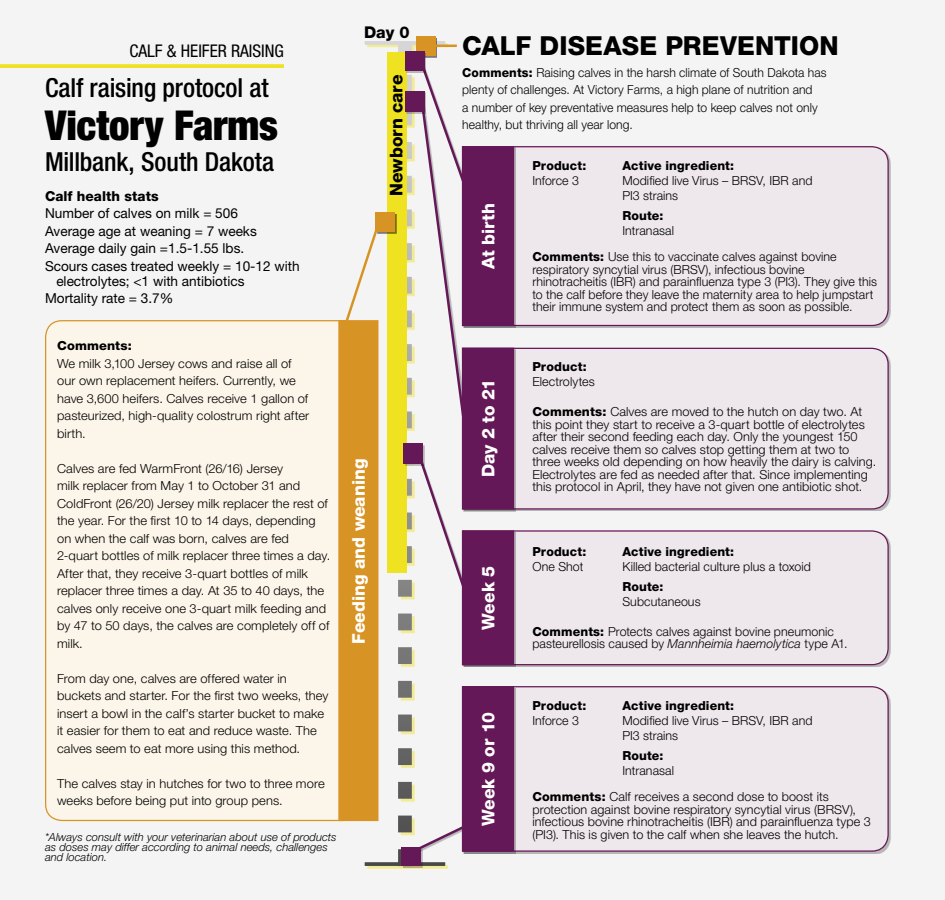
<style>
.page{position:relative;width:945px;height:900px;background:#f4f4f4}
.page>*{position:absolute;margin:0;border:0;box-sizing:border-box;transform-origin:0 0}
.t1{font:900 condensed 41.25px "Helvetica Neue LT Std";color:#000}
.t2{font:500 condensed 26.25px "Helvetica Neue LT Std";letter-spacing:-.005em;color:#000}
.t3{font:800 26.25px "Helvetica Neue LT Std";letter-spacing:.005em;color:#000}
.t4{font:800 17.5px "Helvetica Neue LT Std";color:#fff}
.t5{font:condensed 17.5px "Helvetica Neue LT Std";color:#000}
.t6{font:800 17.5px "Helvetica Neue LT Std";color:#000}
.t7{font:800 16.25px "Helvetica Neue LT Std";color:#000}
.t8{font:13.75px/17.5px "Helvetica Neue LT Std";color:#000}
.t9{font:800 13.75px "Helvetica Neue LT Std";letter-spacing:.005em;color:#000}
.t10{font:300 12.5px/17.5px "Helvetica Neue LT Std";letter-spacing:.005em;color:#000}
.t11{font:800 12.5px "Helvetica Neue LT Std";letter-spacing:.01em;color:#000}
.t12{font:italic 300 11.25px/10px "Helvetica Neue LT Std";color:#000}
.s1{font-weight:800}
.s2{font-style:italic}
</style>
<div class="page">
<hr style="left:365px;top:41px;width:80px;height:4px;background:#d6d6d6">
<svg style="left:365px;top:862px;width:33px;height:4px"></svg>
<div style="left:46px;top:321px;width:313px;height:499px;background:#fcf5e9;border-radius:16px"></div>
<div style="left:338px;top:320px;width:40px;height:501px;background:#d79424;border:2px solid #d79424"></div>
<svg style="left:0;top:64px;width:284px;height:4px"></svg>
<div style="left:418px;top:38px;width:19px;height:19px;background:#d79424"></div>
<div style="left:416px;top:36px;width:19px;height:19px;background:#d79424"></div>
<div style="left:387px;top:52px;width:19px;height:520px;background:#efe221"></div>
<div style="left:377px;top:214px;width:20px;height:19px;background:#000;opacity:.5"></div>
<div style="left:375px;top:212px;width:20px;height:19px;background:#d79424"></div>
<svg style="left:341px;top:230px;width:39px;height:102px"></svg>
<div style="left:514px;top:146px;width:375px;height:181px;background:#eee7eb"></div>
<div style="left:464px;top:148px;width:52px;height:180px;background:#000;opacity:.25"></div>
<div style="left:462px;top:146px;width:52px;height:180px;background:#641857"></div>
<div style="left:471px;top:347px;width:418px;height:163px;background:#eee7eb"></div>
<div style="left:464px;top:349px;width:52px;height:162px;background:#a695a2"></div>
<div style="left:462px;top:348px;width:52px;height:162px;background:#641857"></div>
<div style="left:514px;top:686px;width:375px;height:166px;background:#eee7eb"></div>
<div style="left:464px;top:688px;width:52px;height:166px;background:#000;opacity:.25"></div>
<div style="left:462px;top:686px;width:52px;height:166px;background:#641857"></div>
<svg style="left:398px;top:41px;width:73px;height:825px"></svg>
<div style="left:406px;top:445px;width:19px;height:21px;background:#000;opacity:.25"></div>
<div style="left:404px;top:444px;width:19px;height:20px;background:#641857"></div>
<div style="left:462px;top:530px;width:427px;height:136px;background:#eee7eb"></div>
<div style="left:464px;top:532px;width:52px;height:135px;background:#000;opacity:.25"></div>
<div style="left:462px;top:530px;width:52px;height:135px;background:#641857"></div>
<div style="left:403px;top:850px;width:19px;height:18px;background:#000;opacity:.25"></div>
<div style="left:401px;top:848px;width:19px;height:18px;background:#641857"></div>
<h3 class="t5" style="left:129px;top:41px;width:156px">CALF &amp; HEIFER RAISING</h3>
<h2 class="t2" style="left:45px;top:72px;width:225px">Calf raising protocol at</h2>
<h1 class="t1" style="left:45px;top:100px;width:235px">Victory Farms</h1>
<h2 class="t2" style="left:45px;top:146px;width:231px">Millbank, South Dakota</h2>
<p class="t9" style="left:45px;top:188px;width:115px">Calf health stats</p>
<p class="t8" style="left:45px;top:205px;width:256px">Number of calves on milk = 506<br>Average age at weaning = 7 weeks Average daily gain =1.5-1.55 lbs.<br>Scours cases treated weekly = 10-12 with</p>
<p class="t8" style="left:45px;top:272px;width:201px;text-indent:11px">electrolytes; &lt;1 with antibiotics<br>Mortality rate = 3.7%</p>
<p class="t11" style="left:57px;top:338px;width:76px">Comments:</p>
<p class="t10" style="left:57px;top:354px;width:254px">We milk 3,100 Jersey cows and raise all of our own replacement heifers. Currently, we have 3,600 heifers. Calves receive 1 gallon of pasteurized, high-quality colostrum right after birth.</p>
<p class="t10" style="left:57px;top:459px;width:275px">Calves are fed WarmFront (26/16) Jersey<br>milk replacer from May 1 to October 31 and ColdFront (26/20) Jersey milk replacer the rest of the year. For the first 10 to 14 days, depending on when the calf was born, calves are fed 2-quart bottles of milk replacer three times a day.<br>After that, they receive 3-quart bottles of milk replacer three times a day. At 35 to 40 days, the calves only receive one 3-quart milk feeding and by 47 to 50 days, the calves are completely off of milk.</p>
<p class="t10" style="left:57px;top:669px;width:273px">From day one, calves are offered water in buckets and starter. For the first two weeks, they insert a bowl in the calf’s starter bucket to make it easier for them to eat and reduce waste. The calves seem to eat more using this method.</p>
<p class="t10" style="left:57px;top:774px;width:269px">The calves stay in hutches for two to three more weeks before being put into group pens.</p>
<p class="t12" style="left:45px;top:832px;width:293px">*Always consult with your veterinarian about use of products as doses may differ according to animal needs, challenges and location.</p>
<h3 class="t7" style="left:364px;top:22px;width:47px">Day 0</h3>
<h3 class="t6" style="left:386px;top:196px;width:123px;rotate:-90deg">Newborn care</h3>
<h3 class="t4" style="left:348px;top:644px;width:187px;rotate:-90deg">Feeding and weaning</h3>
<h2 class="t3" style="left:462px;top:30px;width:378px">CALF DISEASE PREVENTION</h2>
<p class="t10" style="left:462px;top:63px;width:366px"><span class="s1">Comments:</span> Raising calves in the harsh climate of South Dakota has plenty of challenges. At Victory Farms, a high plane of nutrition and<br>a number of key preventative measures help to keep calves not only healthy, but thriving all year long.</p>
<h3 class="t4" style="left:478px;top:269px;width:67px;rotate:-90deg">At birth</h3>
<h3 class="t4" style="left:478px;top:477px;width:100px;rotate:-90deg">Day 2 to 21</h3>
<h3 class="t4" style="left:478px;top:630px;width:66px;rotate:-90deg">Week 5</h3>
<h3 class="t4" style="left:478px;top:826px;width:115px;rotate:-90deg">Week 9 or 10</h3>
<p class="t11" style="left:532px;top:158px;width:55px">Product:</p>
<p class="t11" style="left:622px;top:158px;width:113px">Active ingredient:</p>
<p class="t10" style="left:532px;top:172px;width:48px">Inforce 3</p>
<p class="t10" style="left:622px;top:173px;width:192px;line-height:15px">Modified live Virus – BRSV, IBR and<br>PI3 strains</p>
<p class="t11" style="left:622px;top:208px;width:42px">Route:</p>
<p class="t10" style="left:532px;top:217px;width:306px;line-height:26.2px;text-indent:90px">Intranasal<br><span class="s1">Comments:</span> Use this to vaccinate calves against bovine</p>
<p class="t10" style="left:532px;top:263px;width:346px;line-height:12.5px">respiratory syncytial virus (BRSV), infectious bovine rhinotracheitis (IBR) and parainfluenza type 3 (PI3). They give this to the calf before they leave the maternity area to help jumpstart their immune system and protect them as soon as possible.</p>
<p class="t11" style="left:532px;top:359px;width:56px">Product:</p>
<p class="t10" style="left:532px;top:373px;width:64px">Electrolytes</p>
<p class="t10" style="left:532px;top:405px;width:345px;line-height:12.5px"><span class="s1">Comments:</span> Calves are moved to the hutch on day two. At this point they start to receive a 3-quart bottle of electrolytes after their second feeding each day. Only the youngest 150 calves receive them so calves stop getting them at two to three weeks old depending on how heavily the dairy is calving.<br>Electrolytes are fed as needed after that. Since implementing this protocol in April, they have not given one antibiotic shot.</p>
<p class="t11" style="left:532px;top:544px;width:55px">Product:</p>
<p class="t11" style="left:622px;top:544px;width:113px">Active ingredient:</p>
<p class="t10" style="left:532px;top:557px;width:52px">One Shot</p>
<p class="t10" style="left:622px;top:557px;width:190px">Killed bacterial culture plus a toxoid</p>
<p class="t11" style="left:622px;top:579px;width:42px">Route:</p>
<p class="t10" style="left:622px;top:592px;width:80px">Subcutaneous</p>
<p class="t10" style="left:532px;top:625px;width:317px;line-height:12.5px"><span class="s1">Comments:</span> Protects calves against bovine pneumonic pasteurellosis caused by <span class="s2">Mannheimia haemolytica</span> type A1.</p>
<p class="t11" style="left:532px;top:698px;width:55px">Product:</p>
<p class="t11" style="left:622px;top:698px;width:113px">Active ingredient:</p>
<p class="t10" style="left:532px;top:712px;width:48px">Inforce 3</p>
<p class="t10" style="left:622px;top:713px;width:192px;line-height:15px">Modified live Virus – BRSV, IBR and<br>PI3 strains</p>
<p class="t11" style="left:622px;top:748px;width:42px">Route:</p>
<p class="t10" style="left:532px;top:757px;width:298px;line-height:26.2px;text-indent:90px">Intranasal<br><span class="s1">Comments:</span> Calf receives a second dose to boost its</p>
<p class="t10" style="left:532px;top:803px;width:340px;line-height:12.5px">protection against bovine respiratory syncytial virus (BRSV), infectious bovine rhinotracheitis (IBR) and parainfluenza type 3 (PI3). This is given to the calf when she leaves the hutch.</p>
</div>
